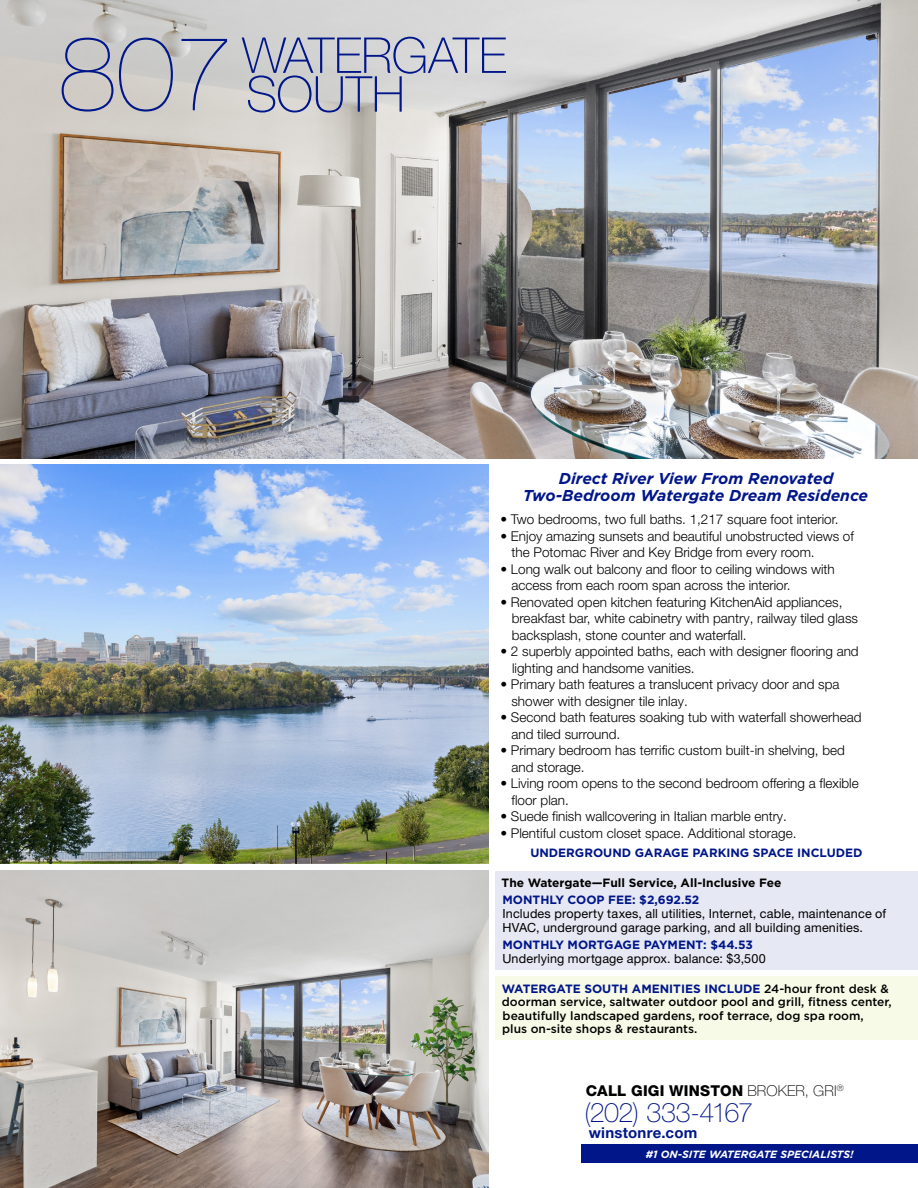
<style>
.page{position:relative;width:918px;height:1188px;background:#fff}
.page>*{position:absolute;margin:0;border:0;box-sizing:border-box;transform-origin:0 0}
.t1{font:100 27px "Helvetica Neue LT Pro";letter-spacing:-.02em;color:#001689}
.t2{font:italic 700 15.75px/16.5px "Gotham";color:#001689;text-align:center}
.t3{font:800 15px "Helvetica Neue LT Pro";letter-spacing:.015em;color:#000}
.t4{font:700 15px "Helvetica Neue LT Pro";letter-spacing:.015em;color:#001689}
.t5{font:300 13.5px/16.5px "Helvetica Neue LT Pro";color:#000}
.t6{font:12.6px/13.8px "Helvetica Neue LT Pro";letter-spacing:.01em;color:#000}
.t7{font:500 12px/13.5px "Gotham";color:#000}
.t8{font:700 12px "Gotham";color:#001689}
.t9{font:700 12px "Gotham";color:#000}
.t10{font:italic 700 10.5px "Gotham";color:#fff}
.s1{font-weight:700;color:#001689}
.s2{font-weight:100}
</style>
<div class="page">
<img style="left:0;top:0;width:918px;height:459px">
<img style="left:0;top:871px;width:488px;height:317px">
<img style="left:0;top:465px;width:488px;height:399px">
<div style="left:581px;top:1145px;width:337px;height:18px;background:#001689"></div>
<div style="left:495px;top:976px;width:423px;height:64px;background:#f6fae6"></div>
<div style="left:495px;top:871px;width:423px;height:98px;background:#e6e8f3"></div>
<svg style="left:242px;top:37px;width:264px;height:75px;background:#b6b9c7"></svg>
<svg style="left:62px;top:38px;width:165px;height:74px;background:#b9b9c1"></svg>
<p class="t2" style="left:523px;top:470px;width:347px">Direct River View From Renovated<br>Two-Bedroom Watergate Dream Residence</p>
<p class="t5" style="left:500px;top:511px;width:340px">• Two bedrooms, two full baths. 1,217 square foot interior.</p>
<p class="t5" style="left:512px;top:527px;width:344px;text-indent:-11px">• Enjoy amazing sunsets and beautiful unobstructed views of the Potomac River and Key Bridge from every room.</p>
<p class="t5" style="left:511px;top:560px;width:325px;text-indent:-11px">• Long walk out balcony and floor to ceiling windows with access from each room span across the interior.</p>
<p class="t5" style="left:512px;top:593px;width:348px;text-indent:-11px">• Renovated open kitchen featuring KitchenAid appliances, breakfast bar, white cabinetry with pantry, railway tiled glass backsplash, stone counter and waterfall.</p>
<p class="t5" style="left:512px;top:643px;width:348px;text-indent:-12px">• 2 superbly appointed baths, each with designer flooring and lighting and handsome vanities.</p>
<p class="t5" style="left:511px;top:676px;width:330px;text-indent:-11px">• Primary bath features a translucent privacy door and spa shower with designer tile inlay.</p>
<p class="t5" style="left:511px;top:709px;width:352px;text-indent:-11px">• Second bath features soaking tub with waterfall showerhead and tiled surround.</p>
<p class="t5" style="left:511px;top:742px;width:335px;text-indent:-11px">• Primary bedroom has terrific custom built-in shelving, bed and storage.</p>
<p class="t5" style="left:512px;top:775px;width:349px;text-indent:-11px">• Living room opens to the second bedroom offering a flexible floor plan.</p>
<p class="t5" style="left:500px;top:808px;width:288px">• Suede finish wallcovering in Italian marble entry.</p>
<p class="t5" style="left:500px;top:824px;width:298px">• Plentiful custom closet space. Additional storage.</p>
<p class="t8" style="left:530px;top:845px;width:334px">UNDERGROUND GARAGE PARKING SPACE INCLUDED</p>
<p class="t9" style="left:502px;top:875px;width:281px">The Watergate—Full Service, All-Inclusive Fee</p>
<p class="t8" style="left:503px;top:892px;width:198px">MONTHLY COOP FEE: $2,692.52</p>
<p class="t6" style="left:503px;top:906px;width:385px">Includes property taxes, all utilities, Internet, cable, maintenance of<br>HVAC, underground garage parking, and all building amenities.</p>
<p class="t8" style="left:503px;top:937px;width:252px">MONTHLY MORTGAGE PAYMENT: $44.53</p>
<p class="t6" style="left:502px;top:951px;width:265px">Underlying mortgage approx. balance: $3,500</p>
<p class="t7" style="left:502px;top:981px;width:391px"><span class="s1">WATERGATE SOUTH AMENITIES INCLUDE</span> 24-hour front desk &amp; doorman service, saltwater outdoor pool and grill, fitness center, beautifully landscaped gardens, roof terrace, dog spa room,<br>plus on-site shops &amp; restaurants.</p>
<p class="t3" style="left:586px;top:1082px;width:259px">CALL GIGI WINSTON <span class="s2">BROKER, GRI</span><sup>®</sup></p>
<p class="t1" style="left:584px;top:1097px;width:170px">(202) 333-4167</p>
<p class="t4" style="left:589px;top:1123px;width:110px">winstonre.com</p>
<p class="t10" style="left:646px;top:1147px;width:209px">#1 ON-SITE WATERGATE SPECIALISTS!</p>
</div>
